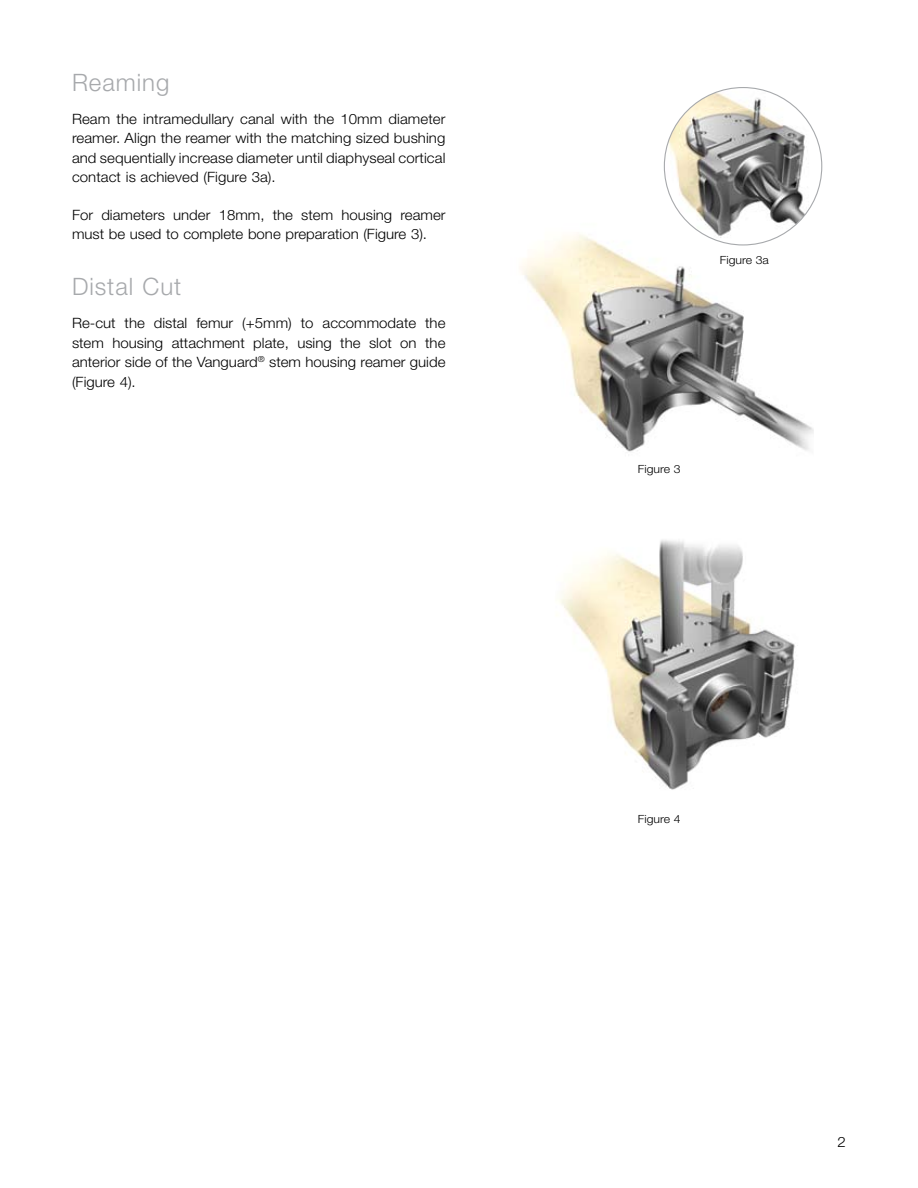
<style>
.page{position:relative;width:918px;height:1188px;background:#fff}
.page>*{position:absolute;margin:0;border:0;box-sizing:border-box;transform-origin:0 0}
.t1{font:300 24px "Helvetica Neue";letter-spacing:.04em;color:#a7a9ac}
.t2{font:300 14.25px/19.5px "Helvetica Neue";color:#000;text-align:justify;scale:1.05 1}
.t3{font:300 11.25px "Helvetica Neue";color:#000;scale:1.09 1}
</style>
<div class="page">
<img style="left:521px;top:206px;width:293px;height:246px">
<img style="left:559px;top:540px;width:236px;height:250px">
<img style="left:664px;top:88px;width:158px;height:157px;border-radius:79px">
<h1 class="t1" style="left:72px;top:68px;width:99px">Reaming</h1>
<p class="t2" style="left:72px;top:109px;width:357px">Ream the intramedullary canal with the 10mm diameter reamer. Align the reamer with the matching sized bushing and sequentially increase diameter until diaphyseal cortical contact is achieved (Figure 3a).</p>
<p class="t2" style="left:72px;top:205px;width:357px">For diameters under 18mm, the stem housing reamer must be used to complete bone preparation (Figure 3).</p>
<h1 class="t1" style="left:72px;top:272px;width:111px">Distal Cut</h1>
<p class="t2" style="left:72px;top:313px;width:357px">Re-cut the distal femur (+5mm) to accommodate the stem housing attachment plate, using the slot on the anterior side of the Vanguard<sup>®</sup> stem housing reamer guide (Figure 4).</p>
<p class="t3" style="left:720px;top:254px;width:47px">Figure 3a</p>
<p class="t3" style="left:638px;top:462px;width:41px">Figure 3</p>
<p class="t3" style="left:638px;top:812px;width:41px">Figure 4</p>
<p class="t2" style="left:838px;top:1132px;width:9px">2</p>
</div>
